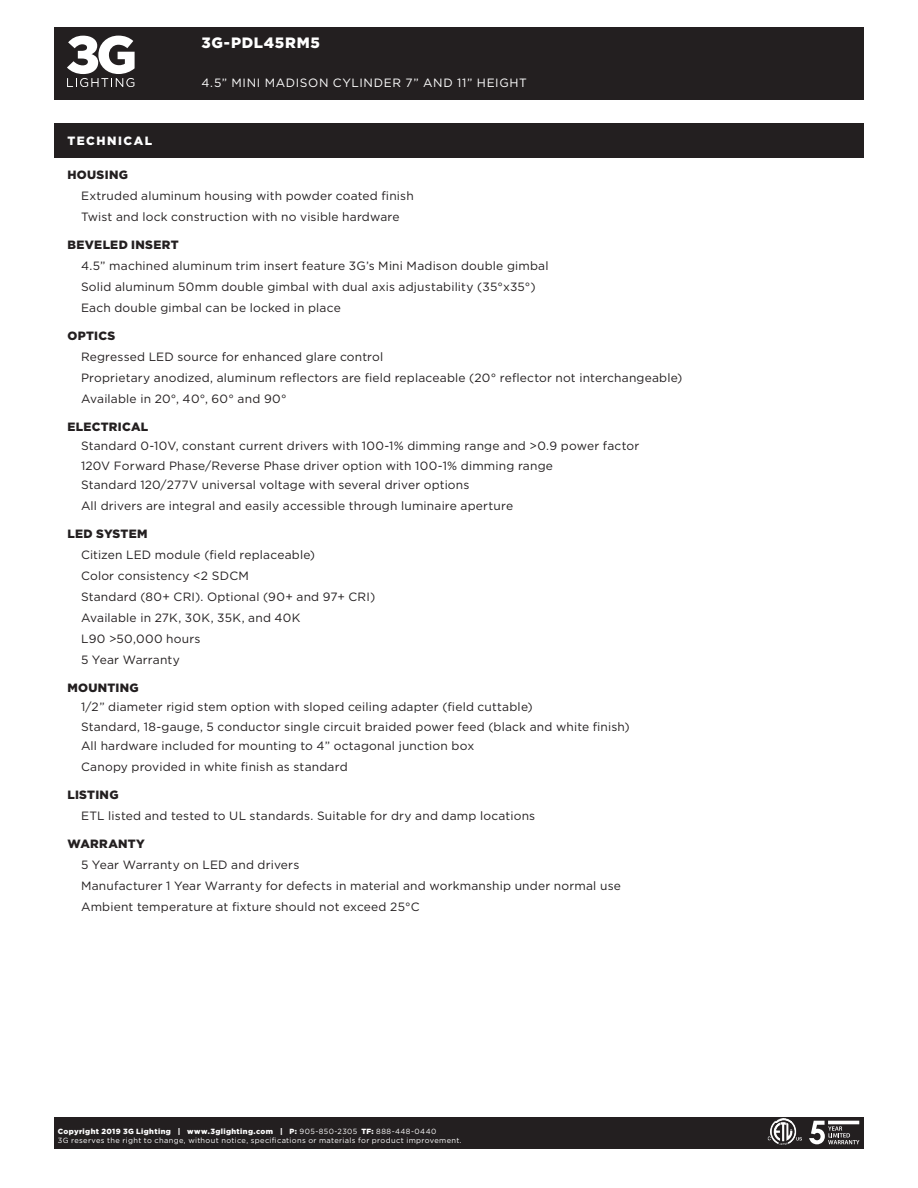
<style>
.page{position:relative;width:918px;height:1188px;background:#fff}
.page>*{position:absolute;margin:0;border:0;box-sizing:border-box;transform-origin:0 0}
.Top_Left{font:900 15px "Gotham";letter-spacing:.045em;color:#fff}
.t1{font:12px/21px "Gotham";letter-spacing:.015em;color:#231f20}
.t2{font:900 12px "Gotham";letter-spacing:.025em;color:#231f20}
.Top_Left-2{font:12px "Gotham";letter-spacing:.055em;color:#fff}
.Order_Title{font:900 12px "Gotham";letter-spacing:.12em;color:#fff}
.t3{font:7.5px/9.3px "Gotham";letter-spacing:.045em;color:#fff}
.s1{font-weight:900}
</style>
<div class="page">
<div style="left:54px;top:123px;width:810px;height:34px;background:#231f20"></div>
<div style="left:54px;top:27px;width:810px;height:72px;background:#231f20"></div>
<svg style="left:67px;top:36px;width:68px;height:51px"></svg>
<div style="left:54px;top:1117px;width:810px;height:32px;background:#231f20"></div>
<svg style="left:809px;top:1121px;width:50px;height:23px"></svg>
<img style="left:771px;top:1121px;width:31px;height:23px">
<svg style="left:767px;top:1136px;width:4px;height:5px"></svg>
<img style="left:775px;top:1119px;width:17px;height:4px">
<p class="Top_Left" style="left:201px;top:32px;width:120px">3G-PDL45RM5</p>
<p class="Top_Left-2" style="left:201px;top:75px;width:327px">4.5” MINI MADISON CYLINDER 7” AND 11” HEIGHT</p>
<p class="Order_Title" style="left:68px;top:132px;width:86px">TECHNICAL</p>
<p class="t2" style="left:68px;top:167px;width:62px">HOUSING</p>
<p class="t1" style="left:81px;top:185px;width:334px">Extruded aluminum housing with powder coated finish</p>
<p class="t1" style="left:81px;top:206px;width:320px">Twist and lock construction with no visible hardware</p>
<p class="t2" style="left:68px;top:237px;width:113px">BEVELED INSERT</p>
<p class="t1" style="left:81px;top:255px;width:469px">4.5” machined aluminum trim insert feature 3G’s Mini Madison double gimbal</p>
<p class="t1" style="left:81px;top:276px;width:456px">Solid aluminum 50mm double gimbal with dual axis adjustability (35°x35°)</p>
<p class="t1" style="left:81px;top:297px;width:261px">Each double gimbal can be locked in place</p>
<p class="t2" style="left:68px;top:327px;width:49px">OPTICS</p>
<p class="t1" style="left:81px;top:346px;width:603px">Regressed LED source for enhanced glare control<br>Proprietary anodized, aluminum reflectors are field replaceable (20° reflector not interchangeable)<br>Available in 20°, 40°, 60° and 90°</p>
<p class="t2" style="left:68px;top:418px;width:82px">ELECTRICAL</p>
<p class="t1" style="left:81px;top:435px;width:560px">Standard 0-10V, constant current drivers with 100-1% dimming range and &gt;0.9 power factor</p>
<p class="t1" style="left:81px;top:455px;width:474px">120V Forward Phase/Reverse Phase driver option with 100-1% dimming range</p>
<p class="t1" style="left:81px;top:474px;width:390px">Standard 120/277V universal voltage with several driver options</p>
<p class="t1" style="left:81px;top:495px;width:434px">All drivers are integral and easily accessible through luminaire aperture</p>
<p class="t2" style="left:68px;top:525px;width:82px">LED SYSTEM</p>
<p class="t1" style="left:81px;top:544px;width:236px">Citizen LED module (field replaceable)</p>
<p class="t1" style="left:81px;top:565px;width:169px">Color consistency &lt;2 SDCM</p>
<p class="t1" style="left:81px;top:586px;width:296px">Standard (80+ CRI). Optional (90+ and 97+ CRI)</p>
<p class="t1" style="left:81px;top:607px;width:221px">Available in 27K, 30K, 35K, and 40K</p>
<p class="t1" style="left:81px;top:628px;width:121px">L90 &gt;50,000 hours<br>5 Year Warranty</p>
<p class="t2" style="left:68px;top:679px;width:73px">MOUNTING</p>
<p class="t1" style="left:81px;top:696px;width:453px">1/2” diameter rigid stem option with sloped ceiling adapter (field cuttable)</p>
<p class="t1" style="left:81px;top:716px;width:550px">Standard, 18-gauge, 5 conductor single circuit braided power feed (black and white finish)</p>
<p class="t1" style="left:81px;top:735px;width:395px">All hardware included for mounting to 4” octagonal junction box<br>Canopy provided in white finish as standard</p>
<p class="t2" style="left:68px;top:786px;width:53px">LISTING</p>
<p class="t1" style="left:81px;top:805px;width:456px">ETL listed and tested to UL standards. Suitable for dry and damp locations</p>
<p class="t2" style="left:68px;top:835px;width:79px">WARRANTY</p>
<p class="t1" style="left:81px;top:854px;width:220px">5 Year Warranty on LED and drivers</p>
<p class="t1" style="left:81px;top:875px;width:541px">Manufacturer 1 Year Warranty for defects in material and workmanship under normal use</p>
<p class="t1" style="left:81px;top:896px;width:340px">Ambient temperature at fixture should not exceed 25°C</p>
<p class="t3" style="left:58px;top:1127px;width:405px"><span class="s1">Copyright 2019 3G Lighting | www.3glighting.com | P:</span> 905-850-2305 <span class="s1">TF:</span> 888-448-0440<br>3G reserves the right to change, without notice, specifications or materials for product improvement.</p>
</div>
